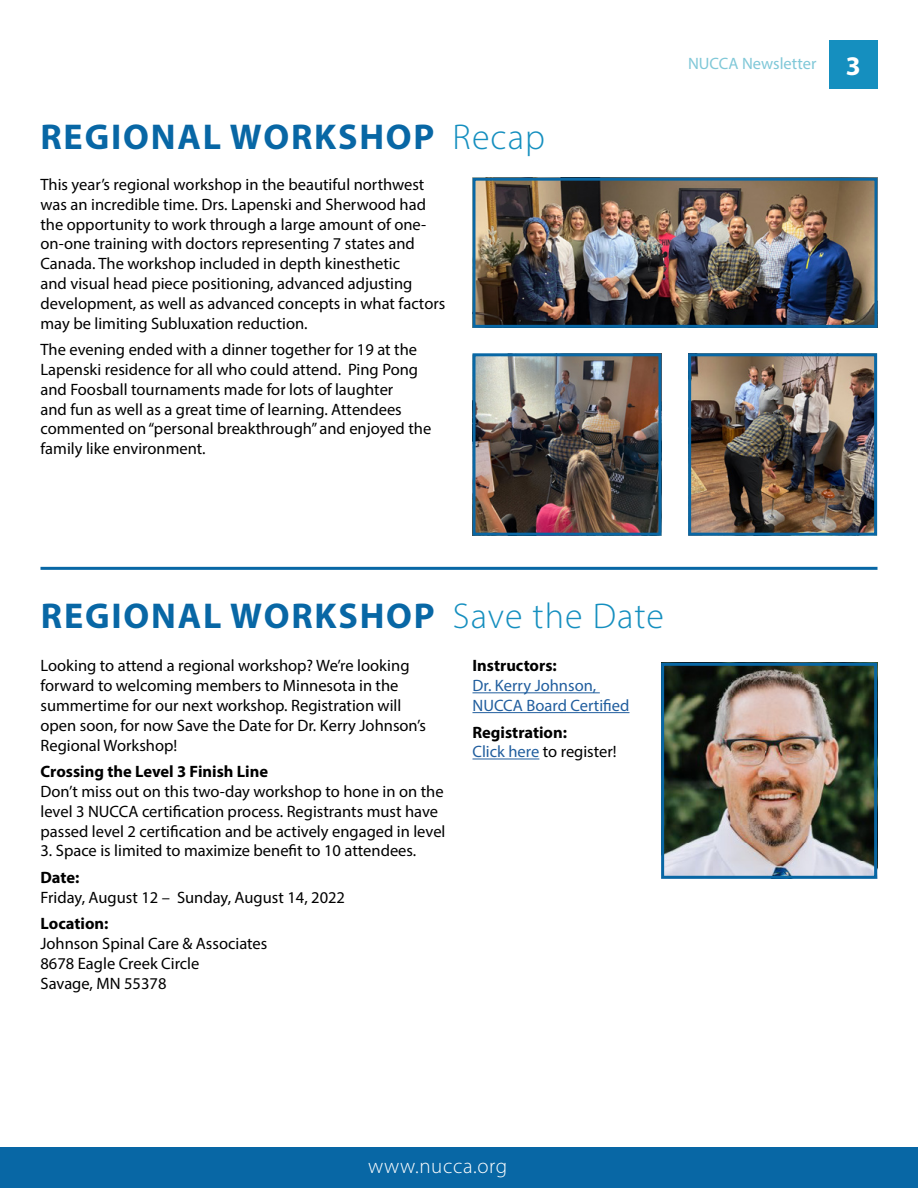
<style>
.page{position:relative;width:918px;height:1188px;background:#fff}
.page>*{position:absolute;margin:0;border:0;box-sizing:border-box;transform-origin:0 0}
.t1{font:700 36px "Myriad Pro";letter-spacing:.05em;color:#0867a5}
.t2{font:300 21px "Myriad Pro";letter-spacing:.03em;color:#fff}
.t3{font:16.5px/19.8px "Myriad Pro";color:#000}
.t4{font:700 16.5px/19.8px "Myriad Pro";color:#000}
.t5{font:16.5px/19.8px "Myriad Pro";color:#215e9e}
.t6{font:16.5px "Myriad Pro";color:#80c8d8}
.s1{font-weight:300;color:#158fbf}
.s2{font-weight:700;font-size:27px;color:#fff}
.s3{font-weight:400;color:#215e9e}
.s4{font-weight:400}
</style>
<div class="page">
<div style="left:0;top:1148px;width:918px;height:40px;background:#0867a5"></div>
<div style="left:829px;top:40px;width:49px;height:49px;background:#158fbf"></div>
<hr style="left:472px;top:692px;width:128px;height:1px;background:#215e9e">
<hr style="left:472px;top:712px;width:158px;height:1px;background:#215e9e">
<hr style="left:472px;top:759px;width:67px;height:1px;background:#215e9e">
<img style="left:476px;top:182px;width:398px;height:142px">
<div style="left:472px;top:178px;width:406px;height:150px;border:3px solid #0867a5"></div>
<img style="left:476px;top:357px;width:182px;height:175px">
<div style="left:472px;top:353px;width:190px;height:183px;border:3px solid #0867a5"></div>
<img style="left:692px;top:357px;width:181px;height:175px">
<div style="left:688px;top:353px;width:189px;height:183px;border:3px solid #0867a5"></div>
<img style="left:665px;top:667px;width:208px;height:208px">
<div style="left:661px;top:663px;width:216px;height:216px;border:3px solid #0867a5"></div>
<hr style="left:40px;top:567px;width:838px;height:3px;background:#0867a5">
<h1 class="t1" style="left:40px;top:113px;width:506px">REGIONAL WORKSHOP <span class="s1">Recap</span></h1>
<p class="t3" style="left:40px;top:174px;width:406px">This year’s regional workshop in the beautiful northwest was an incredible time. Drs. Lapenski and Sherwood had the opportunity to work through a large amount of one&shy;on-one training with doctors representing 7 states and Canada. The workshop included in depth kinesthetic<br>and visual head piece positioning, advanced adjusting development, as well as advanced concepts in what factors may be limiting Subluxation reduction.</p>
<p class="t3" style="left:40px;top:339px;width:392px">The evening ended with a dinner together for 19 at the Lapenski residence for all who could attend. Ping Pong and Foosball tournaments made for lots of laughter<br>and fun as well as a great time of learning. Attendees commented on “personal breakthrough” and enjoyed the family like environment.</p>
<p class="t6" style="left:688px;top:54px;width:174px">NUCCA Newsletter <span class="s2">3</span></p>
<h1 class="t1" style="left:41px;top:593px;width:625px">REGIONAL WORKSHOP <span class="s1">Save the Date</span></h1>
<p class="t3" style="left:40px;top:656px;width:387px">Looking to attend a regional workshop? We’re looking forward to welcoming members to Minnesota in the summertime for our next workshop. Registration will open soon, for now Save the Date for Dr. Kerry Johnson’s Regional Workshop!</p>
<p class="t4" style="left:40px;top:761px;width:229px">Crossing the Level 3 Finish Line</p>
<p class="t3" style="left:40px;top:781px;width:407px">Don’t miss out on this two-day workshop to hone in on the level 3 NUCCA certification process. Registrants must have passed level 2 certification and be actively engaged in level</p>
<p class="t3" style="left:40px;top:841px;width:377px">3. Space is limited to maximize benefit to 10 attendees.</p>
<p class="t4" style="left:40px;top:867px;width:41px">Date:</p>
<p class="t3" style="left:40px;top:887px;width:306px">Friday, August 12 – Sunday, August 14, 2022</p>
<p class="t4" style="left:40px;top:913px;width:69px">Location:</p>
<p class="t3" style="left:40px;top:933px;width:228px">Johnson Spinal Care &amp; Associates<br>8678 Eagle Creek Circle<br>Savage, MN 55378</p>
<p class="t4" style="left:472px;top:655px;width:86px">Instructors:</p>
<p class="t5" style="left:472px;top:675px;width:159px">Dr. Kerry Johnson,<br>NUCCA Board Certified</p>
<p class="t4" style="left:472px;top:722px;width:146px">Registration:<br><span class="s3">Click here</span> <span class="s4">to register!</span></p>
<p class="t2" style="left:368px;top:1153px;width:141px">www.nucca.org</p>
</div>
